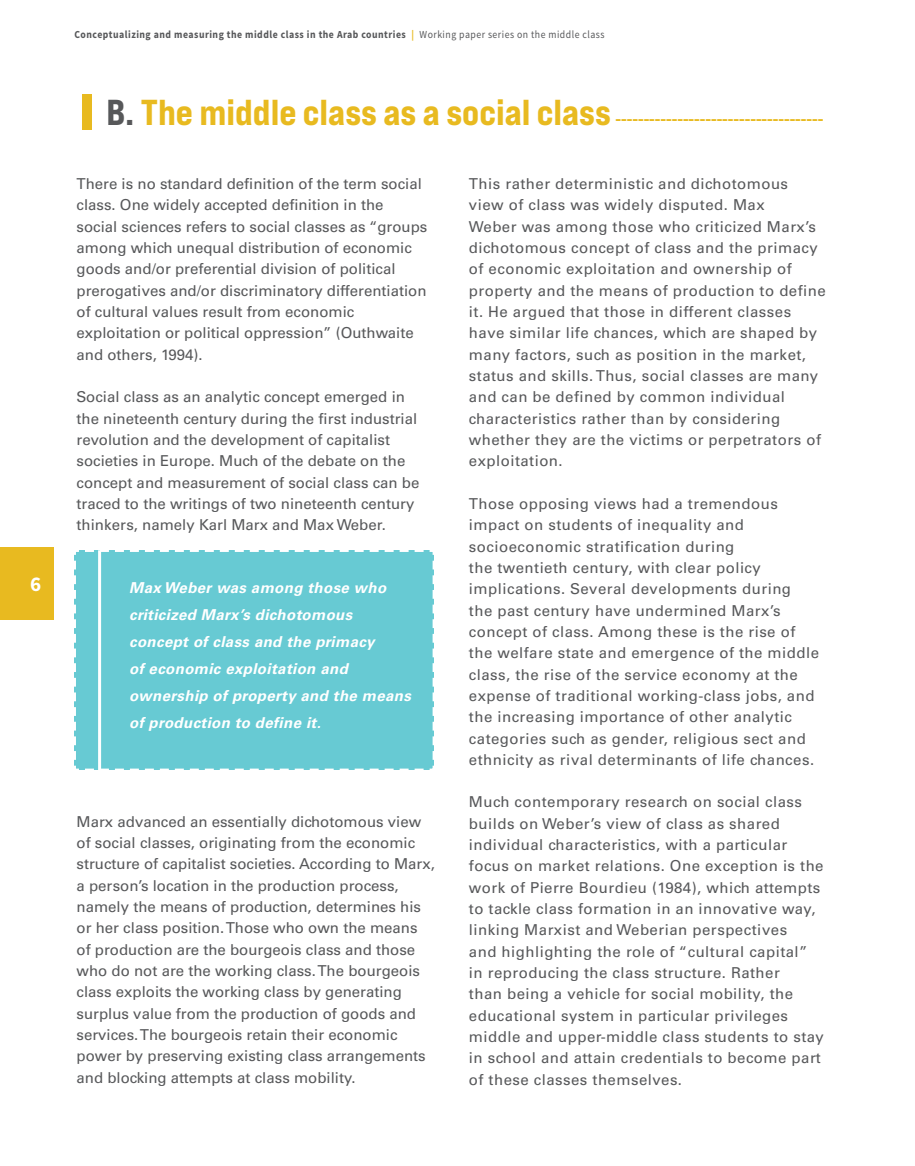
<style>
.page{position:relative;width:915px;height:1166px;background:#fff}
.page>*{position:absolute;margin:0;border:0;box-sizing:border-box;transform-origin:0 0}
.t1{font:700 21px "Source Sans Pro";color:#fff}
.t2{font:800 expanded 16.5px "Bebas Neue Pro";color:#e8ba20}
.Body_Text{font:15px/21.3px "Univers LT Std";letter-spacing:.03em;color:#57585a}
.Body_Text-2{font:15px/21.3px "Univers LT Std";color:#57585a}
.Pullouts{font:italic 700 15px/27px "Univers";letter-spacing:.025em;color:#fff}
.t3{font:700 10.8px "Source Sans Pro";letter-spacing:.05em;color:#57585a;scale:.91 1}
.s1{color:#e8ba20}
.s2{font-weight:400}
.s3{font-size:36px;color:#57585a}
.s4{font-size:36px}
</style>
<div class="page">
<div style="left:0;top:546px;width:54px;height:73px;background:#e8ba20"></div>
<div style="left:74px;top:550px;width:360px;height:220px;background:#67cad3"></div>
<hr style="left:98px;top:550px;width:3px;height:223px;background:#fff">
<h1 class="t1" style="left:30px;top:570px;width:13px">6</h1>
<p class="t3" style="left:74px;top:27px;width:584px">Conceptualizing and measuring the middle class in the Arab countries <span class="s1">|</span> <span class="s2">Working paper series on the middle class</span></p>
<p class="t2" style="left:77px;top:109px;width:748px"><sup>|</sup><span class="s3">B.</span> <span class="s4">The middle class as a social class</span> -------------------------------------</p>
<p class="Body_Text-2" style="left:77px;top:173px;width:352px">There is no standard definition of the term social class. One widely accepted definition in the social sciences refers to social classes as “groups among which unequal distribution of economic goods and/or preferential division of political prerogatives and/or discriminatory differentiation of cultural values result from economic exploitation or political oppression” (Outhwaite and others, 1994).</p>
<p class="Body_Text-2" style="left:77px;top:386px;width:344px">Social class as an analytic concept emerged in the nineteenth century during the first industrial revolution and the development of capitalist societies in Europe. Much of the debate on the concept and measurement of social class can be traced to the writings of two nineteenth century thinkers, namely Karl Marx and Max Weber.</p>
<p class="Pullouts" style="left:129px;top:574px;width:283px">Max Weber was among those who criticized Marx’s dichotomous concept of class and the primacy<br>of economic exploitation and ownership of property and the means of production to define it.</p>
<p class="Body_Text-2" style="left:77px;top:810px;width:359px">Marx advanced an essentially dichotomous view of social classes, originating from the economic structure of capitalist societies. According to Marx, a person’s location in the production process, namely the means of production, determines his or her class position. Those who own the means of production are the bourgeois class and those who do not are the working class. The bourgeois class exploits the working class by generating surplus value from the production of goods and services. The bourgeois retain their economic power by preserving existing class arrangements and blocking attempts at class mobility.</p>
<p class="Body_Text" style="left:469px;top:173px;width:358px">This rather deterministic and dichotomous view of class was widely disputed. Max<br>Weber was among those who criticized Marx’s dichotomous concept of class and the primacy of economic exploitation and ownership of property and the means of production to define it. He argued that those in different classes have similar life chances, which are shaped by many factors, such as position in the market, status and skills. Thus, social classes are many and can be defined by common individual characteristics rather than by considering whether they are the victims or perpetrators of exploitation.</p>
<p class="Body_Text" style="left:469px;top:493px;width:351px">Those opposing views had a tremendous impact on students of inequality and socioeconomic stratification during<br>the twentieth century, with clear policy implications. Several developments during<br>the past century have undermined Marx’s concept of class. Among these is the rise of the welfare state and emergence of the middle class, the rise of the service economy at the expense of traditional working-class jobs, and the increasing importance of other analytic categories such as gender, religious sect and ethnicity as rival determinants of life chances.</p>
<p class="Body_Text" style="left:469px;top:791px;width:356px">Much contemporary research on social class builds on Weber’s view of class as shared individual characteristics, with a particular focus on market relations. One exception is the work of Pierre Bourdieu (1984), which attempts to tackle class formation in an innovative way, linking Marxist and Weberian perspectives<br>and highlighting the role of “cultural capital” in reproducing the class structure. Rather<br>than being a vehicle for social mobility, the educational system in particular privileges middle and upper-middle class students to stay in school and attain credentials to become part of these classes themselves.</p>
</div>
